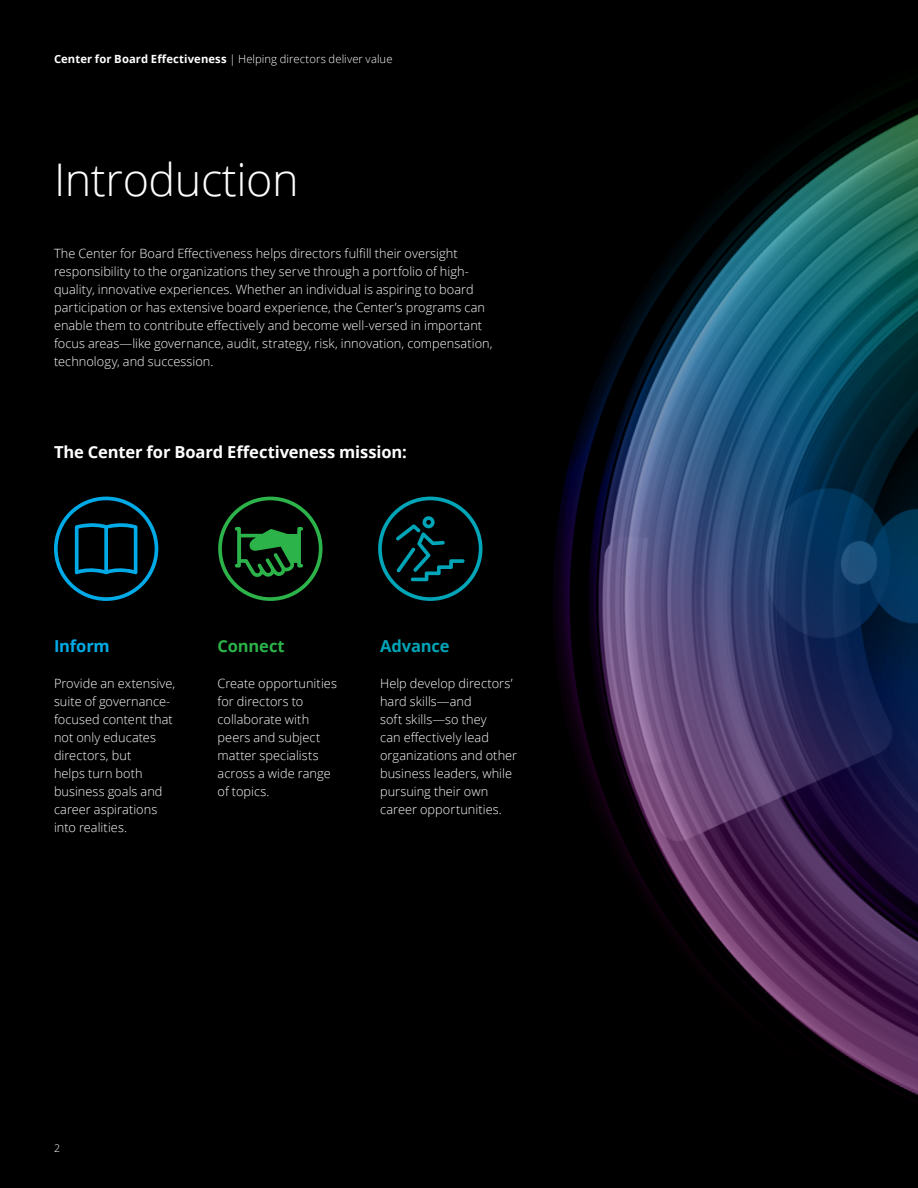
<style>
.page{position:relative;width:918px;height:1188px;background:#000}
.page>*{position:absolute;margin:0;border:0;box-sizing:border-box;transform-origin:0 0}
.t1{font:300 45px "Open Sans";letter-spacing:-.01em;color:#fff}
.t2{font:700 16.5px "Open Sans";letter-spacing:-.005em;color:#fff}
.t3{font:700 16.5px "Open Sans";letter-spacing:-.01em;color:#2cb34a}
.t4{font:700 16.5px "Open Sans";letter-spacing:-.01em;color:#00a5b8}
.t5{font:700 16.5px "Open Sans";letter-spacing:-.01em;color:#00aae7}
.t6{font:300 12.75px/18px "Open Sans";letter-spacing:.005em;color:#fff}
.t7{font:300 11.25px "Open Sans";letter-spacing:.005em;color:#fff}
.t8{font:300 10.5px "Open Sans";color:#fff}
.s1{font-weight:700}
</style>
<div class="page">
<img style="left:425px;top:99px;width:493px;height:996px">
<svg style="left:218px;top:497px;width:105px;height:104px"></svg>
<svg style="left:54px;top:497px;width:104px;height:104px"></svg>
<svg style="left:378px;top:497px;width:104px;height:104px"></svg>
<p class="t7" style="left:54px;top:51px;width:340px"><span class="s1">Center for Board Effectiveness</span> | Helping directors deliver value</p>
<h1 class="t1" style="left:54px;top:149px;width:246px">Introduction</h1>
<p class="t6" style="left:54px;top:244px;width:440px">The Center for Board Effectiveness helps directors fulfill their oversight responsibility to the organizations they serve through a portfolio of high&shy;quality, innovative experiences. Whether an individual is aspiring to board participation or has extensive board experience, the Center’s programs can enable them to contribute effectively and become well-versed in important focus areas—like governance, audit, strategy, risk, innovation, compensation, technology, and succession.</p>
<p class="t2" style="left:54px;top:440px;width:354px">The Center for Board Effectiveness mission:</p>
<p class="t5" style="left:54px;top:635px;width:57px">Inform</p>
<p class="t6" style="left:54px;top:674px;width:123px">Provide an extensive, suite of governance&shy;focused content that not only educates directors, but<br>helps turn both business goals and career aspirations into realities.</p>
<p class="t3" style="left:218px;top:635px;width:69px">Connect</p>
<p class="t6" style="left:218px;top:674px;width:121px">Create opportunities for directors to collaborate with peers and subject matter specialists across a wide range of topics.</p>
<p class="t4" style="left:380px;top:635px;width:71px">Advance</p>
<p class="t6" style="left:380px;top:674px;width:139px">Help develop directors’ hard skills—and<br>soft skills—so they<br>can effectively lead organizations and other business leaders, while pursuing their own career opportunities.</p>
<p class="t8" style="left:54px;top:1141px;width:7px">2</p>
</div>
